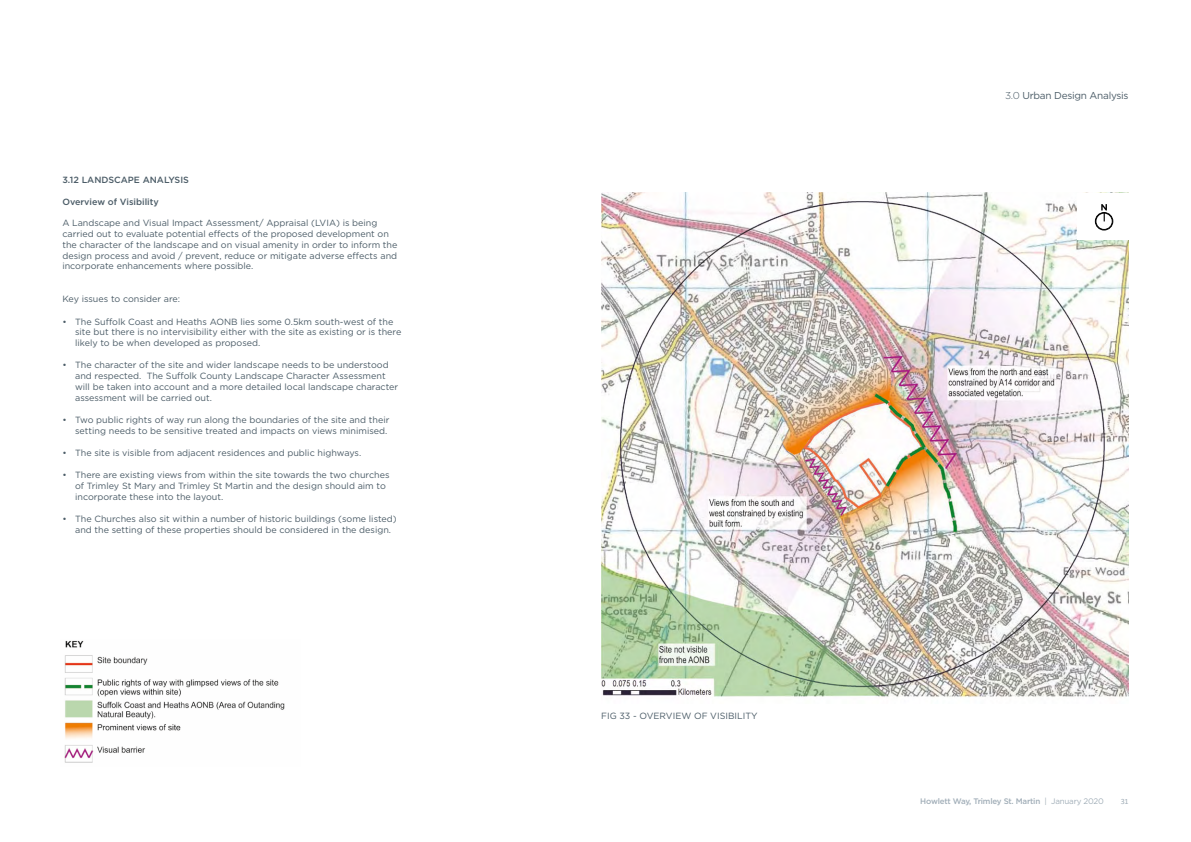
<style>
.page{position:relative;width:1191px;height:842px;background:#fff}
.page>*{position:absolute;margin:0;border:0;box-sizing:border-box;transform-origin:0 0}
.t1{font:10px "Gotham";letter-spacing:-.025em;color:#4b5c67}
.t2{font:9px/10.8px "Gotham";color:#4b5c67}
.t3{font:500 9px "Gotham";color:#4b5c67}
.t4{font:500 8px "Gotham";letter-spacing:-.025em;color:#a1aeb8}
.t5{font:8px "Calibri";color:#a1aeb8}
.s1{font-weight:300}
.s2{font-weight:400}
</style>
<div class="page">
<img style="left:601px;top:193px;width:527px;height:505px">
<img style="left:64px;top:640px;width:221px;height:123px">
<div style="left:1077px;top:193px;width:51px;height:47px;background:#fff"></div>
<div style="left:1095px;top:212px;width:17px;height:18px;border:1px solid #000;border-radius:50%"></div>
<div style="left:1095px;top:213px;width:17px;height:17px;border:1px solid #000;border-radius:50%"></div>
<svg style="left:1101px;top:204px;width:6px;height:17px"></svg>
<p class="t3" style="left:62px;top:174px;width:128px">3.12 LANDSCAPE ANALYSIS</p>
<p class="t3" style="left:62px;top:195px;width:98px">Overview of Visibility</p>
<p class="t2" style="left:62px;top:217px;width:336px">A Landscape and Visual Impact Assessment/ Appraisal (LVIA) is being carried out to evaluate potential effects of the proposed development on the character of the landscape and on visual amenity in order to inform the design process and avoid / prevent, reduce or mitigate adverse effects and incorporate enhancements where possible.</p>
<p class="t2" style="left:62px;top:293px;width:119px">Key issues to consider are:</p>
<p class="t2" style="left:75px;top:316px;width:328px;text-indent:-13px">• The Suffolk Coast and Heaths AONB lies some 0.5km south-west of the site but there is no intervisibility either with the site as existing or is there likely to be when developed as proposed.</p>
<p class="t2" style="left:75px;top:360px;width:324px;text-indent:-13px">• The character of the site and wider landscape needs to be understood and respected. The Suffolk County Landscape Character Assessment will be taken into account and a more detailed local landscape character assessment will be carried out.</p>
<p class="t2" style="left:62px;top:414px;width:328px;text-align:right">• Two public rights of way run along the boundaries of the site and their setting needs to be sensitive treated and impacts on views minimised.</p>
<p class="t2" style="left:62px;top:447px;width:300px">• The site is visible from adjacent residences and public highways.</p>
<p class="t2" style="left:75px;top:469px;width:316px;text-indent:-13px">• There are existing views from within the site towards the two churches of Trimley St Mary and Trimley St Martin and the design should aim to incorporate these into the layout.</p>
<p class="t2" style="left:75px;top:513px;width:323px;text-indent:-13px">• The Churches also sit within a number of historic buildings (some listed) and the setting of these properties should be considered in the design.</p>
<p class="t1" style="left:1005px;top:89px;width:125px"><span class="s1">3.0</span> Urban Design Analysis</p>
<p class="t2" style="left:601px;top:710px;width:158px">FIG 33 - OVERVIEW OF VISIBILITY</p>
<p class="t4" style="left:920px;top:796px;width:185px">Howlett Way, Trimley St. Martin <span class="s2">| January 2020</span></p>
<p class="t5" style="left:1120px;top:796px;width:9px">31</p>
</div>
